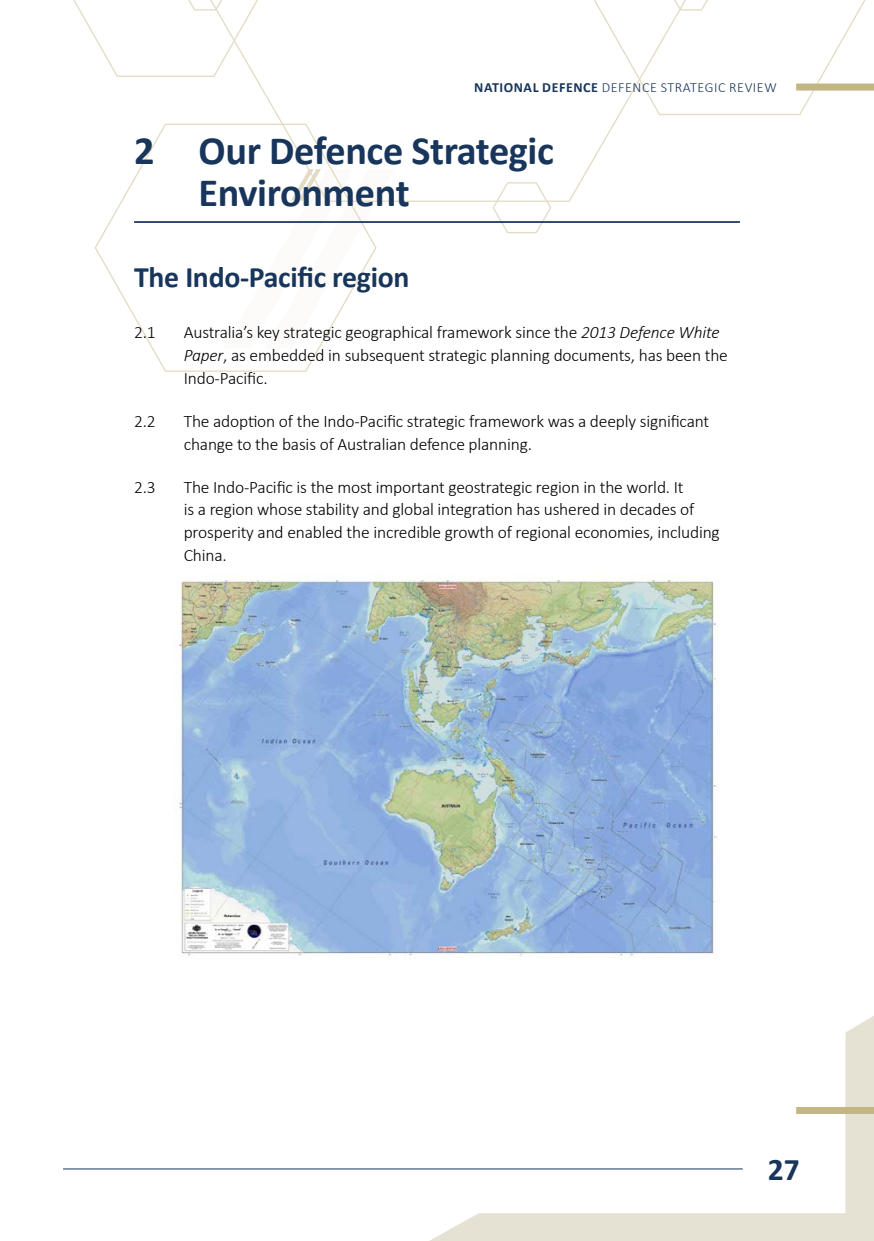
<style>
.page{position:relative;width:874px;height:1241px;background:#fff}
.page>*{position:absolute;margin:0;border:0;box-sizing:border-box;transform-origin:0 0}
.H1_Chapter_Headings{font:700 40.25px/42px "Calibri";letter-spacing:-.01em;color:#18355b}
.t1{font:700 31.5px "Calibri";color:#18355b}
.Heading_2{font:700 29.75px "Calibri";letter-spacing:-.01em;color:#18355b}
.Numbered_Para_Style{font:300 17.5px/22.8px "Calibri";letter-spacing:-.01em;color:#000}
.t2{font:300 14px "Calibri";letter-spacing:.04em;color:#18355b}
.s1{font-weight:700}
.s2{font-style:italic}
</style>
<div class="page">
<svg style="left:429px;top:1016px;width:444px;height:224px"></svg>
<svg style="left:255px;top:78px;width:364px;height:124px"></svg>
<svg style="left:491px;top:181px;width:61px;height:53px"></svg>
<svg style="left:73px;top:0;width:185px;height:78px"></svg>
<svg style="left:587px;top:0;width:284px;height:116px"></svg>
<svg style="left:94px;top:122px;width:283px;height:250px"></svg>
<svg style="left:223px;top:169px;width:172px;height:179px"></svg>
<hr style="left:63px;top:1168px;width:679px;height:1px;background:#18355b">
<div style="left:795px;top:1106px;width:78px;height:7px;background:#c4b684"></div>
<div style="left:795px;top:84px;width:78px;height:7px;background:#c4b684"></div>
<hr style="left:134px;top:221px;width:605px;height:2px;background:#18355b">
<img style="left:178px;top:580px;width:539px;height:376px">
<p class="t2" style="left:474px;top:78px;width:304px"><span class="s1">NATIONAL DEFENCE</span> DEFENCE STRATEGIC REVIEW</p>
<h1 class="H1_Chapter_Headings" style="left:198px;top:129px;width:356px;text-indent:-64px">2 Our Defence Strategic<br>Environment</h1>
<h2 class="Heading_2" style="left:134px;top:256px;width:277px">The Indo-Pacific region</h2>
<p class="Numbered_Para_Style" style="left:134px;top:320px;width:23px">2.1</p>
<p class="Numbered_Para_Style" style="left:184px;top:320px;width:545px">Australia’s key strategic geographical framework since the <span class="s2">2013 Defence White<br>Paper</span>, as embedded in subsequent strategic planning documents, has been the<br>Indo-Pacific.</p>
<p class="Numbered_Para_Style" style="left:134px;top:409px;width:23px">2.2</p>
<p class="Numbered_Para_Style" style="left:184px;top:409px;width:527px">The adoption of the Indo-Pacific strategic framework was a deeply significant change to the basis of Australian defence planning.</p>
<p class="Numbered_Para_Style" style="left:134px;top:475px;width:23px">2.3</p>
<p class="Numbered_Para_Style" style="left:184px;top:475px;width:537px">The Indo-Pacific is the most important geostrategic region in the world. It<br>is a region whose stability and global integration has ushered in decades of prosperity and enabled the incredible growth of regional economies, including China.</p>
<h2 class="t1" style="left:767px;top:1147px;width:33px">27</h2>
</div>
